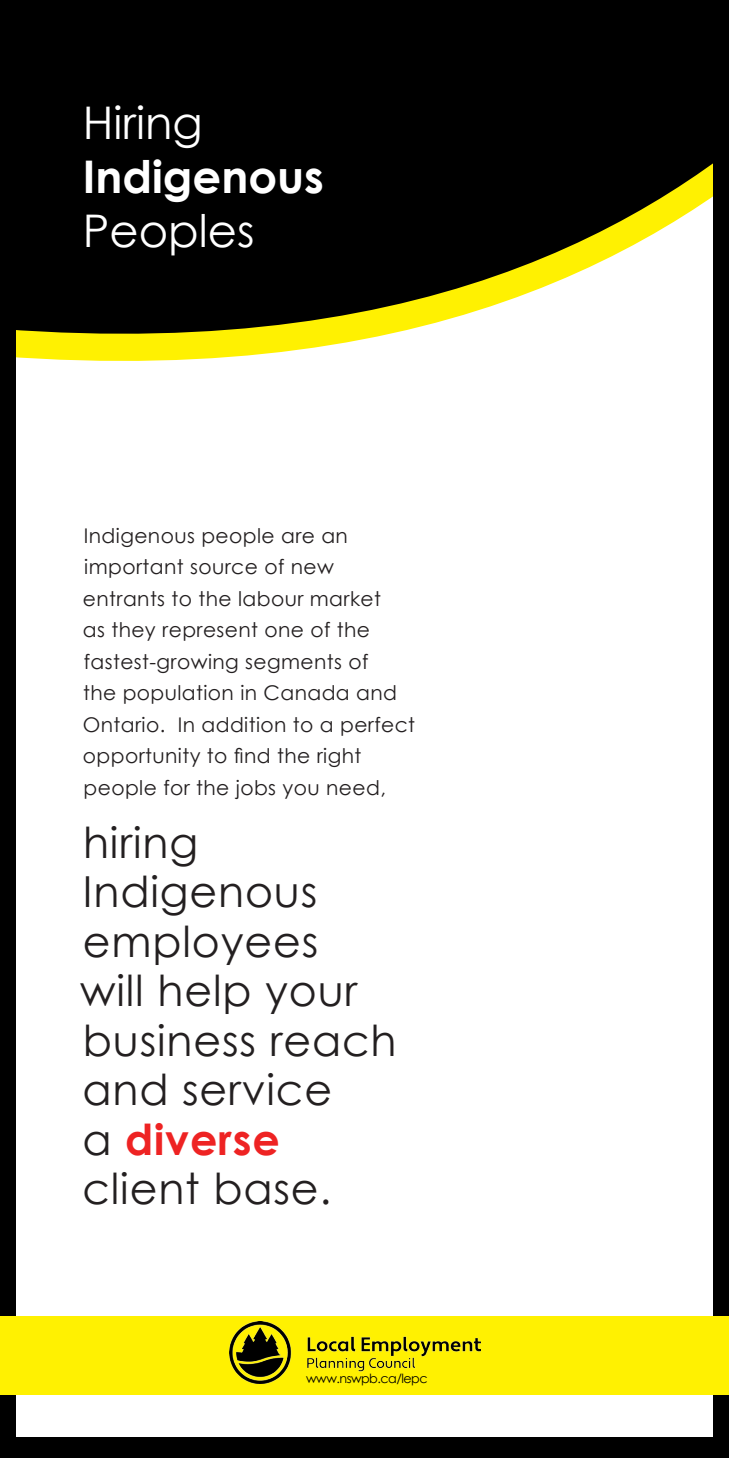
<style>
.page{position:relative;width:729px;height:1458px;background:#000}
.page>*{position:absolute;margin:0;border:0;box-sizing:border-box;transform-origin:0 0}
.t1{font:45px "Century Gothic";color:#fff}
.t2{font:700 45px "Century Gothic";color:#fff}
.t3{font:42.75px/49.5px "Century Gothic";letter-spacing:.02em;color:#231f20}
.t4{font:700 42.75px "Century Gothic";letter-spacing:.02em;color:#ee2323}
.t5{font:20.25px/31.5px "Century Gothic";letter-spacing:.02em;color:#231f20}
.t6{font:12.83px "Century Gothic";letter-spacing:-.04em;color:#000}
.s1{font-weight:400;color:#231f20}
</style>
<div class="page">
<div style="left:16px;top:21px;width:697px;height:1416px;background:#fff"></div>
<svg style="left:16px;top:21px;width:697px;height:340px;background:#35331f"></svg>
<div style="left:0;top:1317px;width:729px;height:78px;background:#fff101"></div>
<img style="left:229px;top:1321px;width:251px;height:62px">
<p class="t1" style="left:83px;top:92px;width:122px">Hiring</p>
<p class="t2" style="left:83px;top:143px;width:243px">Indigenous</p>
<p class="t1" style="left:83px;top:200px;width:173px">Peoples</p>
<p class="t5" style="left:83px;top:519px;width:334px">Indigenous people are an important source of new entrants to the labour market<br>as they represent one of the fastest-growing segments of<br>the population in Canada and<br>Ontario. In addition to a perfect opportunity to find the right people for the jobs you need,</p>
<p class="t3" style="left:80px;top:817px;width:318px">hiring<br>Indigenous employees<br>will help your business reach and service</p>
<p class="t4" style="left:82px;top:1107px;width:199px"><span class="s1">a</span> diverse</p>
<p class="t3" style="left:82px;top:1163px;width:250px">client base.</p>
<p class="t6" style="left:306px;top:1369px;width:123px">www.nswpb.ca/lepc</p>
</div>
